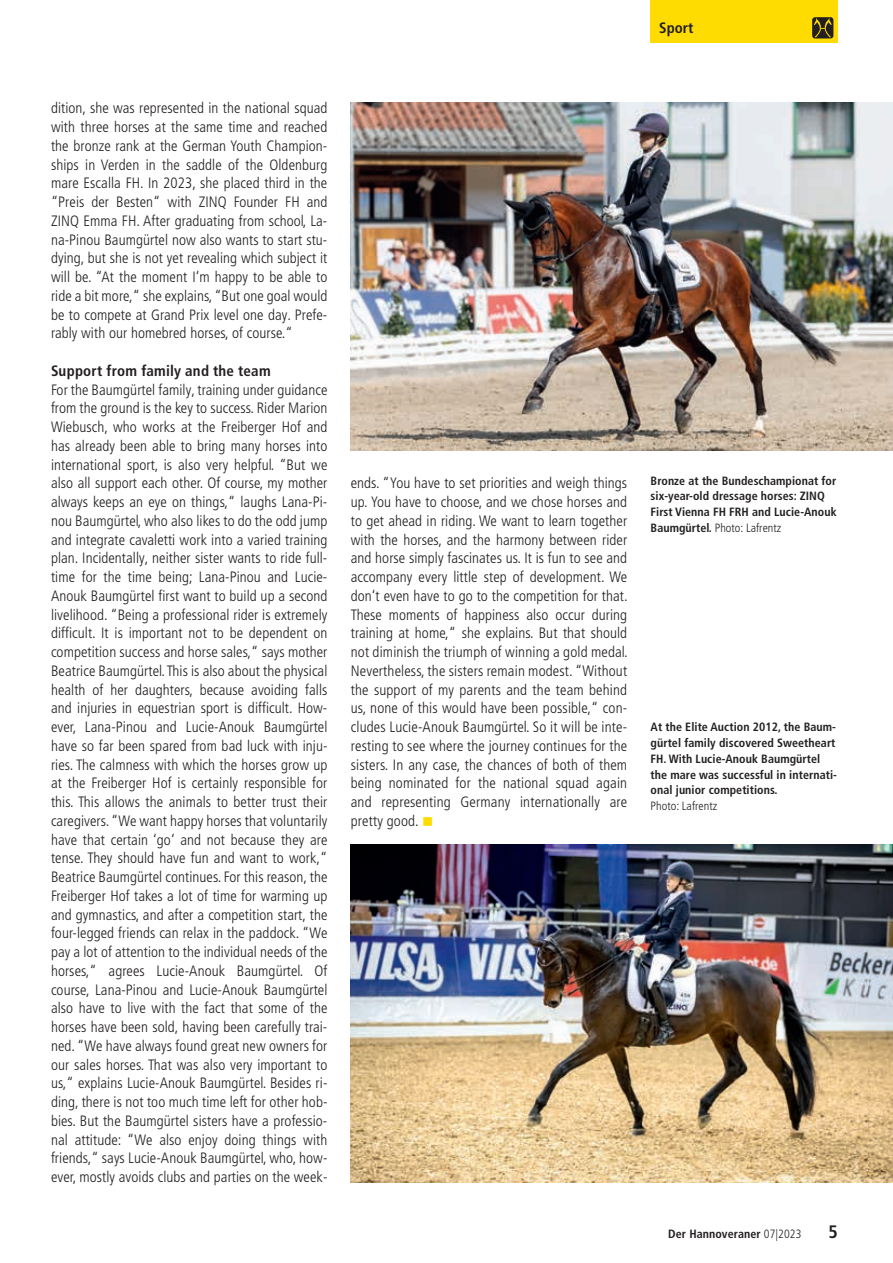
<style>
.page{position:relative;width:893px;height:1263px;background:#fff}
.page>*{position:absolute;margin:0;border:0;box-sizing:border-box;transform-origin:0 0}
.t1{font:700 condensed 18px "Frutiger LT Pro";color:#231f20}
.t2{font:300 condensed 15px/18.8px "Frutiger LT Pro";letter-spacing:.005em;color:#231f20;text-align:justify}
.t3{font:700 condensed 15px "Frutiger LT Pro";letter-spacing:.015em;color:#231f20}
.t4{font:700 condensed 12px/15.8px "Frutiger LT Pro";letter-spacing:.005em;color:#231f20}
.t5{font:300 condensed 12px "Frutiger LT Pro";letter-spacing:.005em;color:#231f20}
.s1{color:#ffdc01}
.s2{font-weight:300}
</style>
<div class="page">
<div style="left:651px;top:0;width:187px;height:43px;background:#ffdc01"></div>
<svg style="left:812px;top:17px;width:21px;height:21px"></svg>
<img style="left:351px;top:845px;width:542px;height:337px">
<img style="left:351px;top:102px;width:542px;height:349px">
<p class="t3" style="left:659px;top:19px;width:36px">Sport</p>
<p class="t2" style="left:51px;top:99px;width:278px">dition, she was represented in the national squad with three horses at the same time and reached the bronze rank at the German Youth Champion&shy;ships in Verden in the saddle of the Oldenburg mare Escalla FH. In 2023, she placed third in the “Preis der Besten“ with ZINQ Founder FH and ZINQ Emma FH. After graduating from school, La&shy;na-Pinou Baumgürtel now also wants to start stu&shy;dying, but she is not yet revealing which subject it will be. “At the moment I‘m happy to be able to ride a bit more,“ she explains, “But one goal would be to compete at Grand Prix level one day. Prefe&shy;rably with our homebred horses, of course.“</p>
<p class="t3" style="left:51px;top:362px;width:221px">Support from family and the team</p>
<p class="t2" style="left:51px;top:380px;width:278px">For the Baumgürtel family, training under guidance from the ground is the key to success. Rider Marion Wiebusch, who works at the Freiberger Hof and has already been able to bring many horses into international sport, is also very helpful. “But we also all support each other. Of course, my mother always keeps an eye on things,“ laughs Lana-Pi&shy;nou Baumgürtel, who also likes to do the odd jump and integrate cavaletti work into a varied training plan. Incidentally, neither sister wants to ride full&shy;time for the time being; Lana-Pinou and Lucie-Anouk Baumgürtel first want to build up a second livelihood. “Being a professional rider is extremely difficult. It is important not to be dependent on competition success and horse sales,“ says mother Beatrice Baumgürtel. This is also about the physical health of her daughters, because avoiding falls and injuries in equestrian sport is difficult. How&shy;ever, Lana-Pinou and Lucie-Anouk Baumgürtel have so far been spared from bad luck with inju&shy;ries. The calmness with which the horses grow up at the Freiberger Hof is certainly responsible for this. This allows the animals to better trust their caregivers. “We want happy horses that voluntarily have that certain ‘go‘ and not because they are tense. They should have fun and want to work,“ Beatrice Baumgürtel continues. For this reason, the Freiberger Hof takes a lot of time for warming up and gymnastics, and after a competition start, the four-legged friends can relax in the paddock. “We pay a lot of attention to the individual needs of the horses,“ agrees Lucie-Anouk Baumgürtel. Of course, Lana-Pinou and Lucie-Anouk Baumgürtel also have to live with the fact that some of the horses have been sold, having been carefully trai&shy;ned. “We have always found great new owners for our sales horses. That was also very important to us,“ explains Lucie-Anouk Baumgürtel. Besides ri&shy;ding, there is not too much time left for other hob&shy;bies. But the Baumgürtel sisters have a professio&shy;nal attitude: “We also enjoy doing things with friends,“ says Lucie-Anouk Baumgürtel, who, how&shy;ever, mostly avoids clubs and parties on the week-</p>
<p class="t2" style="left:351px;top:474px;width:278px">ends. “You have to set priorities and weigh things up. You have to choose, and we chose horses and to get ahead in riding. We want to learn together with the horses, and the harmony between rider and horse simply fascinates us. It is fun to see and accompany every little step of development. We don‘t even have to go to the competition for that.<br>These moments of happiness also occur during training at home,“ she explains. But that should not diminish the triumph of winning a gold medal.<br>Nevertheless, the sisters remain modest. “Without the support of my parents and the team behind us, none of this would have been possible,“ con&shy;cludes Lucie-Anouk Baumgürtel. So it will be inte&shy;resting to see where the journey continues for the sisters. In any case, the chances of both of them being nominated for the national squad again and representing Germany internationally are pretty good. <span class="s1">■</span></p>
<p class="t4" style="left:651px;top:473px;width:188px">Bronze at the Bundeschampionat for six-year-old dressage horses: ZINQ First Vienna FH FRH and Lucie-Anouk Baumgürtel. <span class="s2">Photo: Lafrentz</span></p>
<p class="t4" style="left:651px;top:719px;width:188px">At the Elite Auction 2012, the Baum&shy;gürtel family discovered Sweetheart FH. With Lucie-Anouk Baumgürtel the mare was successful in internati&shy;onal junior competitions.</p>
<p class="t5" style="left:651px;top:799px;width:68px">Photo: Lafrentz</p>
<p class="t4" style="left:668px;top:1226px;width:135px">Der Hannoveraner <span class="s2">07|2023</span></p>
<p class="t1" style="left:828px;top:1221px;width:11px">5</p>
</div>
